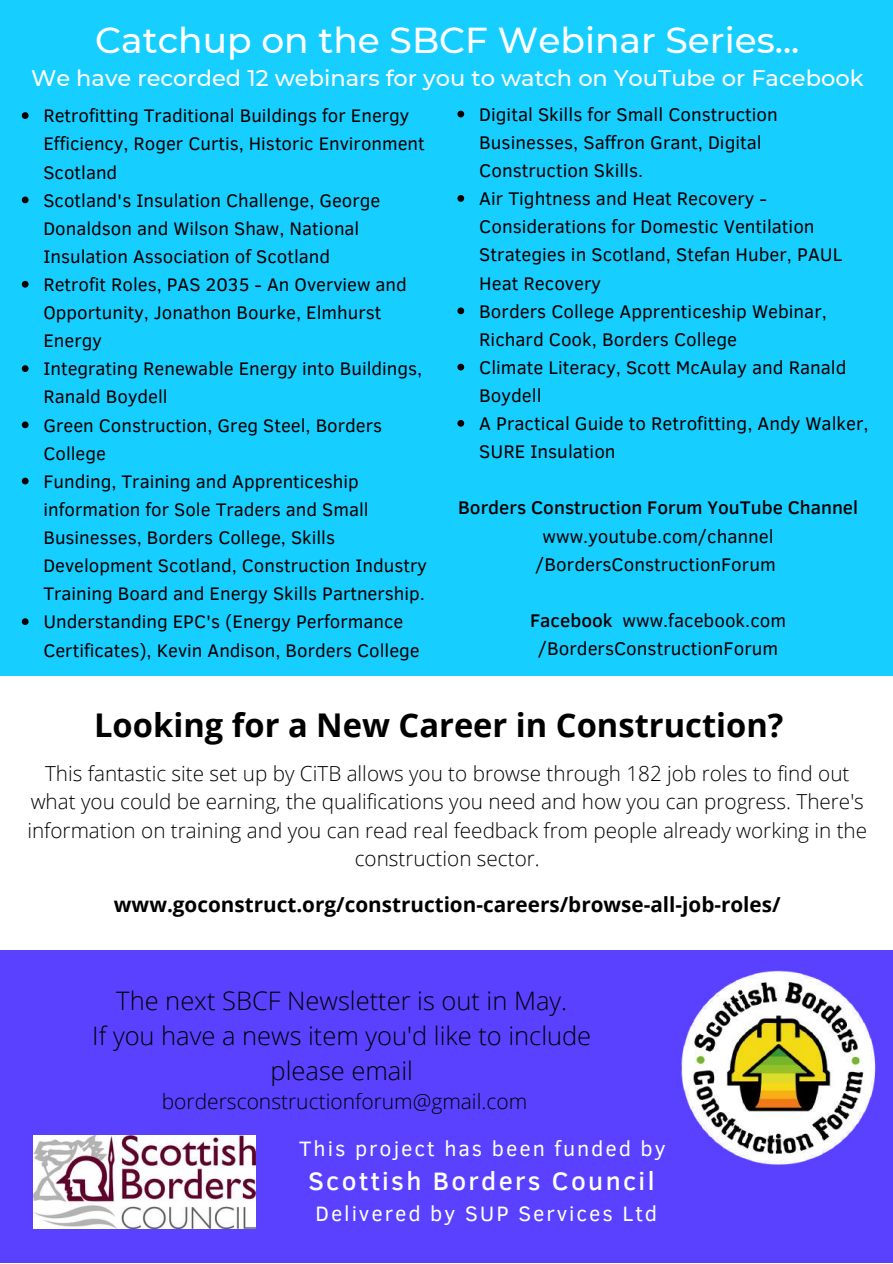
<style>
.page{position:relative;width:893px;height:1264px;background:#fff}
.page>*{position:absolute;margin:0;border:0;box-sizing:border-box;transform-origin:0 0}
.t1{font:500 36px "Montserrat";color:#fff}
.t2{font:700 32.7px "Open Sans";color:#000}
.t3{font:500 25.95px "Clear Sans";letter-spacing:.09em;color:#fff}
.t4{font:300 25.5px/34.8px "Open Sans";color:#000;text-align:center}
.t5{font:500 22.5px "Montserrat";color:#fff}
.t6{font:21.45px "Clear Sans";letter-spacing:.09em;color:#fff}
.t7{font:300 21px "Open Sans";color:#000}
.t8{font:300 20.7px/28.3px "Open Sans";color:#000;text-align:center}
.t9{font:700 20.7px "Open Sans";color:#000}
.t10{font:18.75px/28px "Clear Sans";color:#000;text-align:center}
.t11{font:500 18.75px "Clear Sans";color:#000}
.t12{font:18.6px/28px "Clear Sans";color:#000}
.s1{font-weight:500}
</style>
<div class="page">
<div style="left:0;top:950px;width:892px;height:312px;background:#5941ff"></div>
<div style="left:0;top:0;width:892px;height:676px;background:#16ceff"></div>
<svg style="left:457px;top:111px;width:7px;height:6px"></svg>
<svg style="left:457px;top:195px;width:7px;height:7px"></svg>
<svg style="left:457px;top:307px;width:7px;height:7px"></svg>
<svg style="left:457px;top:364px;width:7px;height:6px"></svg>
<svg style="left:457px;top:420px;width:7px;height:6px"></svg>
<img style="left:681px;top:970px;width:195px;height:195px">
<img style="left:34px;top:1135px;width:221px;height:92px">
<svg style="left:22px;top:112px;width:7px;height:7px"></svg>
<svg style="left:22px;top:196px;width:7px;height:7px"></svg>
<svg style="left:22px;top:281px;width:7px;height:6px"></svg>
<svg style="left:22px;top:365px;width:7px;height:7px"></svg>
<svg style="left:22px;top:421px;width:7px;height:7px"></svg>
<svg style="left:22px;top:477px;width:7px;height:7px"></svg>
<svg style="left:22px;top:618px;width:7px;height:7px"></svg>
<h1 class="t1" style="left:95px;top:18px;width:705px">Catchup on the SBCF Webinar Series...</h1>
<p class="t5" style="left:31px;top:64px;width:833px">We have recorded 12 webinars for you to watch on YouTube or Facebook</p>
<p class="t12" style="left:43px;top:101px;width:385px">Retrofitting Traditional Buildings for Energy Efficiency, Roger Curtis, Historic Environment Scotland<br>Scotland's Insulation Challenge, George Donaldson and Wilson Shaw, National Insulation Association of Scotland<br>Retrofit Roles, PAS 2035 - An Overview and Opportunity, Jonathon Bourke, Elmhurst Energy<br>Integrating Renewable Energy into Buildings, Ranald Boydell<br>Green Construction, Greg Steel, Borders College<br>Funding, Training and Apprenticeship information for Sole Traders and Small Businesses, Borders College, Skills Development Scotland, Construction Industry Training Board and Energy Skills Partnership.<br>Understanding EPC's (Energy Performance Certificates), Kevin Andison, Borders College</p>
<p class="t10" style="left:479px;top:99px;width:391px;text-align:left">Digital Skills for Small Construction<br>Businesses, Saffron Grant, Digital<br>Construction Skills.<br>Air Tightness and Heat Recovery -<br>Considerations for Domestic Ventilation<br>Strategies in Scotland, Stefan Huber, PAUL<br>Heat Recovery<br>Borders College Apprenticeship Webinar,<br>Richard Cook, Borders College<br>Climate Literacy, Scott McAulay and Ranald<br>Boydell<br>A Practical Guide to Retrofitting, Andy Walker,<br>SURE Insulation</p>
<p class="t11" style="left:458px;top:494px;width:401px">Borders Construction Forum YouTube Channel</p>
<p class="t10" style="left:535px;top:521px;width:242px">www.youtube.com/channel /BordersConstructionForum</p>
<p class="t10" style="left:530px;top:605px;width:257px"><span class="s1">Facebook</span> www.facebook.com /BordersConstructionForum</p>
<h2 class="t2" style="left:94px;top:702px;width:690px">Looking for a New Career in Construction?</h2>
<p class="t8" style="left:27px;top:758px;width:841px">This fantastic site set up by CiTB allows you to browse through 182 job roles to find out what you could be earning, the qualifications you need and how you can progress. There's information on training and you can read real feedback from people already working in the construction sector.</p>
<p class="t9" style="left:114px;top:890px;width:668px">www.goconstruct.org/construction-careers/browse-all-job-roles/</p>
<h3 class="t4" style="left:92px;top:983px;width:500px">The next SBCF Newsletter is out in May.<br>If you have a news item you'd like to include please email</h3>
<p class="t7" style="left:162px;top:1086px;width:367px">bordersconstructionforum@gmail.com</p>
<p class="t6" style="left:299px;top:1133px;width:368px">This project has been funded by</p>
<h3 class="t3" style="left:308px;top:1161px;width:347px">Scottish Borders Council</h3>
<p class="t6" style="left:315px;top:1198px;width:343px">Delivered by SUP Services Ltd</p>
</div>
